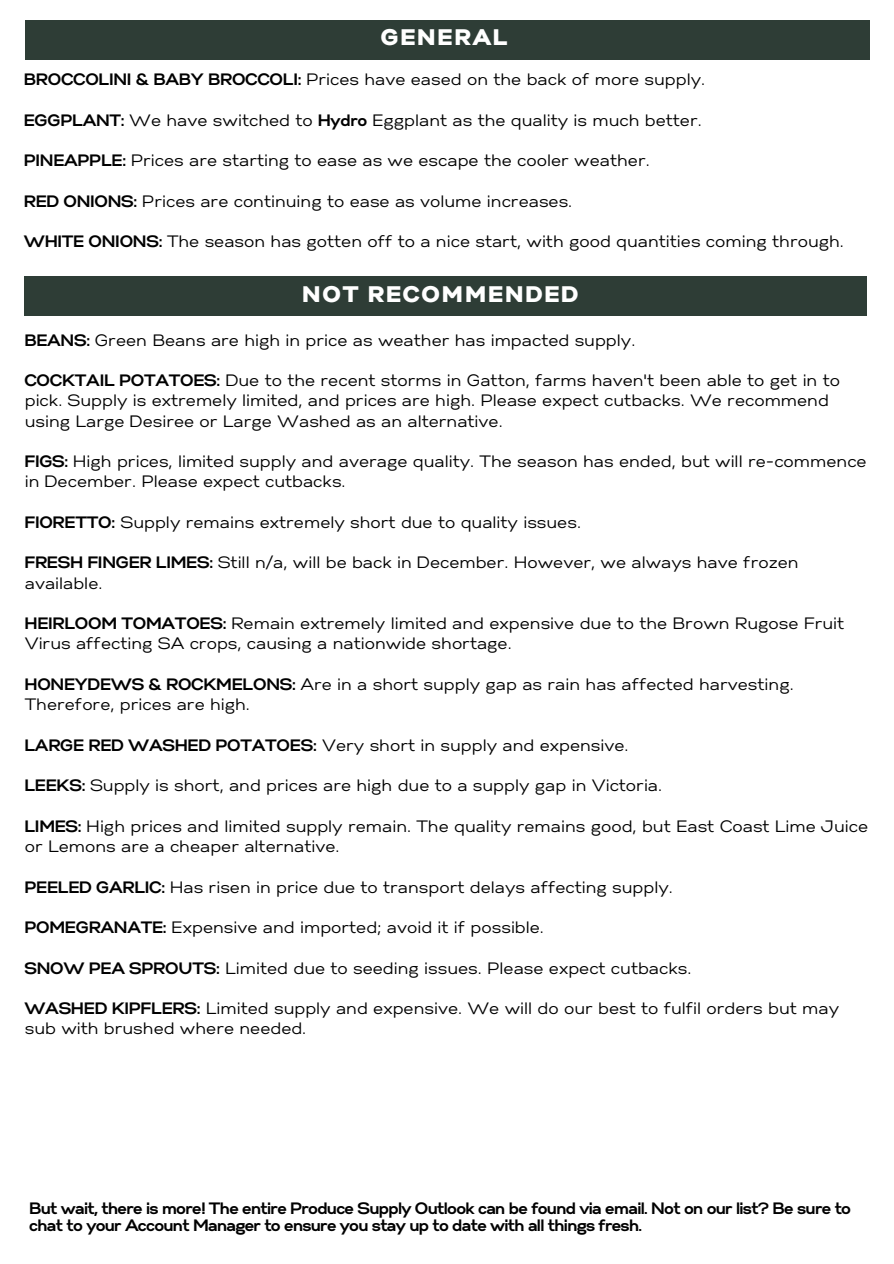
<style>
.page{position:relative;width:894px;height:1264px;background:#fff}
.page>*{position:absolute;margin:0;border:0;box-sizing:border-box;transform-origin:0 0}
.t1{font:900 22.5px "Gabriel Sans";letter-spacing:.09em;color:#fff}
.t2{font:16.5px/20.2px "Gabriel Sans";color:#000}
.t3{font:700 16.5px/16.8px "Gabriel Sans";letter-spacing:-.03em;color:#000}
.s1{font-weight:700}
</style>
<div class="page">
<div style="left:24px;top:277px;width:842px;height:39px;background:#2e3d36"></div>
<div style="left:25px;top:20px;width:844px;height:39px;background:#2e3d36"></div>
<p class="t1" style="left:381px;top:28px;width:128px">GENERAL</p>
<p class="t2" style="left:24px;top:70px;width:682px"><span class="s1">BROCCOLINI &amp; BABY BROCCOLI:</span> Prices have eased on the back of more supply.</p>
<p class="t2" style="left:24px;top:111px;width:679px"><span class="s1">EGGPLANT:</span> We have switched to <span class="s1">Hydro</span> Eggplant as the quality is much better.</p>
<p class="t2" style="left:24px;top:151px;width:627px"><span class="s1">PINEAPPLE:</span> Prices are starting to ease as we escape the cooler weather.</p>
<p class="t2" style="left:24px;top:192px;width:549px"><span class="s1">RED ONIONS:</span> Prices are continuing to ease as volume increases.</p>
<h1 class="t2" style="left:24px;top:232px;width:821px"><span class="s1">WHITE ONIONS:</span> The season has gotten off to a nice start, with good quantities coming through.</h1>
<h1 class="t1" style="left:303px;top:284px;width:277px">NOT RECOMMENDED</h1>
<p class="t2" style="left:25px;top:330px;width:612px"><span class="s1">BEANS:</span> Green Beans are high in price as weather has impacted supply.</p>
<p class="t2" style="left:25px;top:371px;width:816px"><span class="s1">COCKTAIL POTATOES:</span> Due to the recent storms in Gatton, farms haven't been able to get in to pick. Supply is extremely limited, and prices are high. Please expect cutbacks. We recommend using Large Desiree or Large Washed as an alternative.</p>
<p class="t2" style="left:25px;top:452px;width:843px"><span class="s1">FIGS:</span> High prices, limited supply and average quality. The season has ended, but will re-commence in December. Please expect cutbacks.</p>
<p class="t2" style="left:25px;top:513px;width:557px"><span class="s1">FIORETTO:</span> Supply remains extremely short due to quality issues.</p>
<p class="t2" style="left:25px;top:553px;width:775px"><span class="s1">FRESH FINGER LIMES:</span> Still n/a, will be back in December. However, we always have frozen available.</p>
<p class="t2" style="left:25px;top:614px;width:820px"><span class="s1">HEIRLOOM TOMATOES:</span> Remain extremely limited and expensive due to the Brown Rugose Fruit<br>Virus affecting SA crops, causing a nationwide shortage.</p>
<p class="t2" style="left:25px;top:675px;width:770px"><span class="s1">HONEYDEWS &amp; ROCKMELONS:</span> Are in a short supply gap as rain has affected harvesting.<br>Therefore, prices are high.</p>
<p class="t2" style="left:25px;top:735px;width:605px"><span class="s1">LARGE RED WASHED POTATOES:</span> Very short in supply and expensive.</p>
<p class="t2" style="left:25px;top:776px;width:638px"><span class="s1">LEEKS:</span> Supply is short, and prices are high due to a supply gap in Victoria.</p>
<p class="t2" style="left:25px;top:816px;width:844px"><span class="s1">LIMES:</span> High prices and limited supply remain. The quality remains good, but East Coast Lime Juice or Lemons are a cheaper alternative.</p>
<p class="t2" style="left:25px;top:877px;width:649px"><span class="s1">PEELED GARLIC:</span> Has risen in price due to transport delays affecting supply.</p>
<p class="t2" style="left:25px;top:918px;width:520px"><span class="s1">POMEGRANATE:</span> Expensive and imported; avoid it if possible.</p>
<p class="t2" style="left:25px;top:958px;width:668px"><span class="s1">SNOW PEA SPROUTS:</span> Limited due to seeding issues. Please expect cutbacks.</p>
<p class="t2" style="left:25px;top:999px;width:815px"><span class="s1">WASHED KIPFLERS:</span> Limited supply and expensive. We will do our best to fulfil orders but may sub with brushed where needed.</p>
<p class="t3" style="left:30px;top:1201px;width:822px">But wait, there is more! The entire Produce Supply Outlook can be found via email. Not on our list? Be sure to chat to your Account Manager to ensure you stay up to date with all things fresh.</p>
</div>
